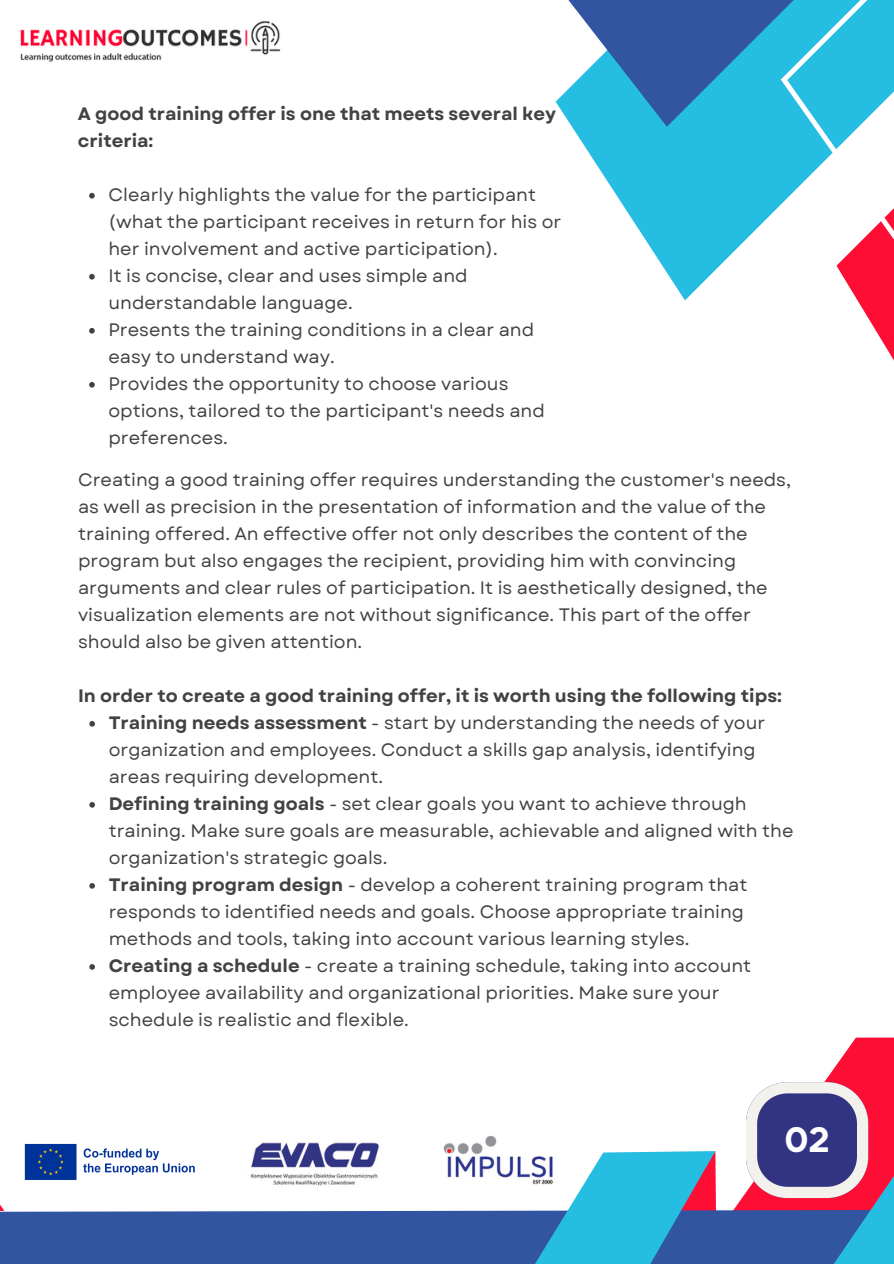
<style>
.page{position:relative;width:894px;height:1264px;background:#fff}
.page>*{position:absolute;margin:0;border:0;box-sizing:border-box;transform-origin:0 0}
.t1{font:700 31.5px "Gordita";color:#fff}
.t2{font:18px/27px "Garet";color:#424242}
.t3{font:700 18px/27px "Garet";color:#424242}
.s1{font-weight:700}
</style>
<div class="page">
<svg style="left:572px;top:127px;width:208px;height:173px;fill:#26bde2"></svg>
<svg style="left:555px;top:0;width:225px;height:127px;background:#4491c5"></svg>
<svg style="left:780px;top:0;width:113px;height:359px"></svg>
<div style="left:0;top:1208px;width:506px;height:55px;background:#3155a1"></div>
<svg style="left:506px;top:1037px;width:387px;height:226px"></svg>
<img style="left:20px;top:21px;width:261px;height:41px">
<svg style="left:89px;top:193px;width:6px;height:5px"></svg>
<svg style="left:89px;top:274px;width:6px;height:5px"></svg>
<svg style="left:89px;top:328px;width:6px;height:5px"></svg>
<svg style="left:89px;top:382px;width:6px;height:5px"></svg>
<img style="left:250px;top:1142px;width:129px;height:44px">
<img style="left:443px;top:1125px;width:122px;height:73px">
<svg style="left:89px;top:721px;width:6px;height:5px"></svg>
<svg style="left:89px;top:802px;width:6px;height:5px"></svg>
<svg style="left:89px;top:883px;width:6px;height:5px"></svg>
<svg style="left:89px;top:964px;width:6px;height:5px"></svg>
<img style="left:24px;top:1143px;width:171px;height:37px">
<h1 class="t3" style="left:78px;top:100px;width:479px">A good training offer is one that meets several key criteria:</h1>
<p class="t2" style="left:108px;top:181px;width:454px">Clearly highlights the value for the participant (what the participant receives in return for his or her involvement and active participation).</p>
<p class="t2" style="left:108px;top:262px;width:360px">It is concise, clear and uses simple and understandable language.</p>
<p class="t2" style="left:108px;top:316px;width:427px">Presents the training conditions in a clear and easy to understand way.</p>
<p class="t2" style="left:108px;top:370px;width:438px">Provides the opportunity to choose various options, tailored to the participant's needs and preferences.</p>
<p class="t2" style="left:78px;top:466px;width:714px">Creating a good training offer requires understanding the customer's needs, as well as precision in the presentation of information and the value of the training offered. An effective offer not only describes the content of the program but also engages the recipient, providing him with convincing arguments and clear rules of participation. It is aesthetically designed, the visualization elements are not without significance. This part of the offer should also be given attention.</p>
<p class="t3" style="left:78px;top:682px;width:705px">In order to create a good training offer, it is worth using the following tips:</p>
<p class="t2" style="left:109px;top:709px;width:658px"><span class="s1">Training needs assessment</span> - start by understanding the needs of your organization and employees. Conduct a skills gap analysis, identifying areas requiring development.</p>
<p class="t2" style="left:109px;top:790px;width:686px"><span class="s1">Defining training goals</span> - set clear goals you want to achieve through training. Make sure goals are measurable, achievable and aligned with the organization's strategic goals.</p>
<p class="t2" style="left:109px;top:871px;width:640px"><span class="s1">Training program design</span> - develop a coherent training program that responds to identified needs and goals. Choose appropriate training methods and tools, taking into account various learning styles.</p>
<p class="t2" style="left:109px;top:952px;width:644px"><span class="s1">Creating a schedule</span> - create a training schedule, taking into account employee availability and organizational priorities. Make sure your schedule is realistic and flexible.</p>
<p class="t1" style="left:784px;top:1118px;width:47px">02</p>
</div>
